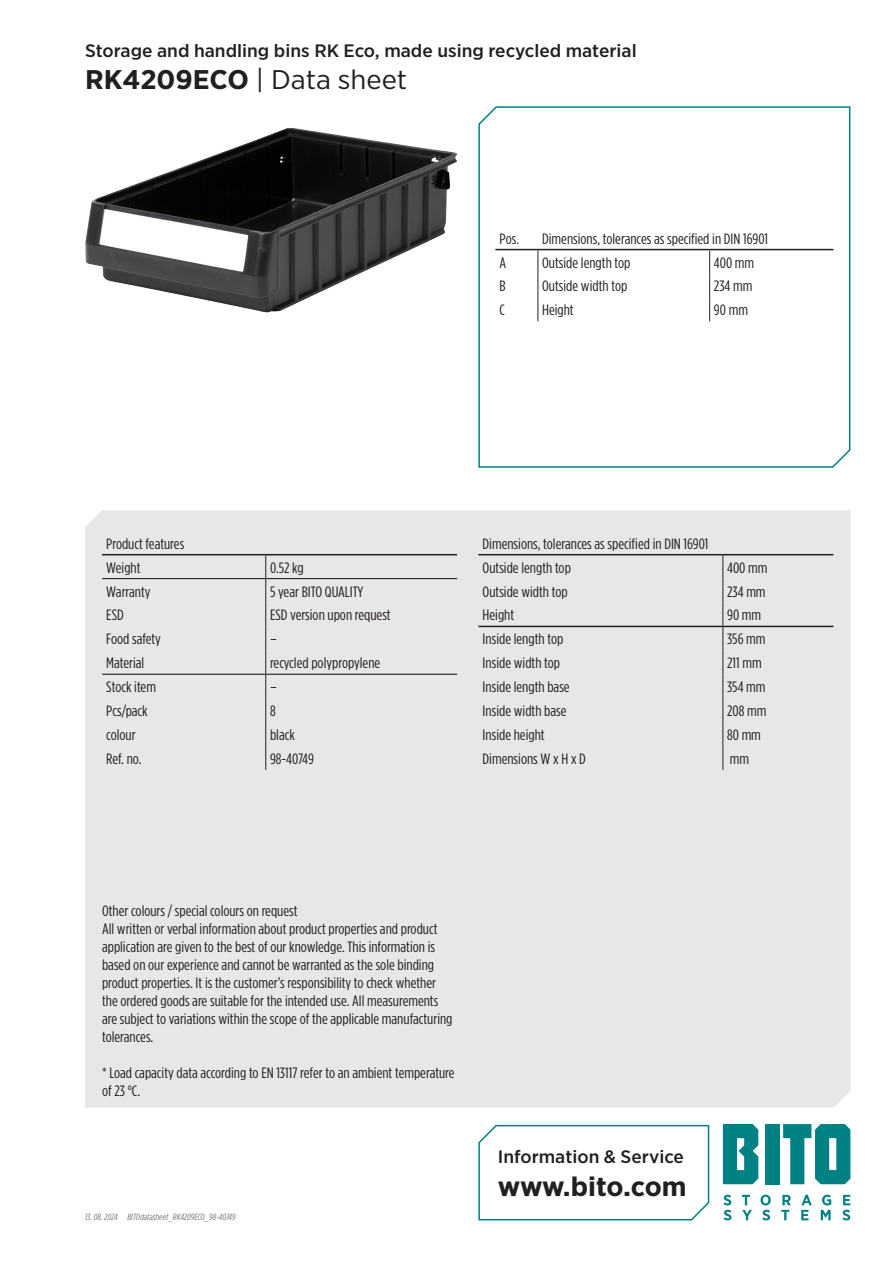
<style>
.page{position:relative;width:893px;height:1263px;background:#fff}
.page>*{position:absolute;margin:0;border:0;box-sizing:border-box;transform-origin:0 0}
.Datenblatt_Überschri{font:27px "Gotham Narrow";color:#231f20;scale:1.1 1}
.t1{font:700 27px "Gotham Narrow";letter-spacing:-.015em;color:#231f20;scale:1.1 1}
.Datenblatt_Überschri-2{font:500 18px "Gotham Narrow";color:#231f20;scale:1.1 1}
.t2{font:15px/18px "Gotham Condensed";color:#231f20;scale:1.1 1}
.Dateiname{font:italic 9px "Gotham Condensed";color:#76787b;scale:1.1 1}
.s1{font-weight:700}
</style>
<div class="page">
<div style="left:85px;top:510px;width:765px;height:598px;background:#e6e7e9"></div>
<div style="left:765px;top:1124px;width:15px;height:60px;background:#008183"></div>
<svg style="left:723px;top:1124px;width:35px;height:60px;background:#1e8f91"></svg>
<svg style="left:783px;top:1124px;width:67px;height:60px"></svg>
<svg style="left:723px;top:1195px;width:8px;height:25px"></svg>
<svg style="left:742px;top:1195px;width:10px;height:25px"></svg>
<svg style="left:761px;top:1195px;width:10px;height:25px"></svg>
<svg style="left:781px;top:1195px;width:10px;height:25px"></svg>
<svg style="left:801px;top:1195px;width:11px;height:25px"></svg>
<svg style="left:821px;top:1195px;width:10px;height:25px"></svg>
<svg style="left:842px;top:1195px;width:8px;height:25px"></svg>
<svg style="left:478px;top:1124px;width:232px;height:97px"></svg>
<svg style="left:478px;top:106px;width:373px;height:362px"></svg>
<hr style="left:102px;top:554px;width:164px;height:1px;background:#231f20">
<hr style="left:266px;top:554px;width:191px;height:1px;background:#231f20">
<hr style="left:102px;top:578px;width:164px;height:1px;background:#231f20">
<hr style="left:266px;top:578px;width:191px;height:1px;background:#231f20">
<hr style="left:102px;top:674px;width:164px;height:1px;background:#231f20">
<hr style="left:266px;top:674px;width:191px;height:1px;background:#231f20">
<svg style="left:265px;top:555px;width:1px;height:215px"></svg>
<hr style="left:478px;top:554px;width:245px;height:1px;background:#231f20">
<hr style="left:723px;top:554px;width:110px;height:1px;background:#231f20">
<hr style="left:478px;top:626px;width:245px;height:1px;background:#231f20">
<hr style="left:723px;top:626px;width:110px;height:1px;background:#231f20">
<svg style="left:722px;top:555px;width:1px;height:215px"></svg>
<img style="left:85px;top:128px;width:372px;height:184px">
<hr style="left:495px;top:249px;width:43px;height:1px;background:#231f20">
<hr style="left:538px;top:249px;width:172px;height:1px;background:#231f20">
<hr style="left:710px;top:249px;width:123px;height:1px;background:#231f20">
<svg style="left:537px;top:250px;width:1px;height:71px"></svg>
<svg style="left:709px;top:250px;width:1px;height:71px"></svg>
<p class="Datenblatt_Überschri-2" style="left:85px;top:39px;width:503px">Storage and handling bins RK Eco, made using recycled material</p>
<p class="Datenblatt_Überschri" style="left:85px;top:63px;width:294px"><span class="s1">RK4209ECO</span> | Data sheet</p>
<p class="t2" style="left:500px;top:229px;width:19px">Pos.</p>
<p class="t2" style="left:542px;top:229px;width:207px">Dimensions, tolerances as specified in DIN 16901</p>
<p class="t2" style="left:500px;top:253px;width:8px">A</p>
<p class="t2" style="left:542px;top:253px;width:82px">Outside length top</p>
<p class="t2" style="left:714px;top:253px;width:38px">400 mm</p>
<p class="t2" style="left:500px;top:277px;width:7px">B</p>
<p class="t2" style="left:542px;top:277px;width:79px">Outside width top</p>
<p class="t2" style="left:714px;top:277px;width:36px">234 mm</p>
<p class="t2" style="left:500px;top:301px;width:6px">C</p>
<p class="t2" style="left:542px;top:301px;width:30px">Height</p>
<p class="t2" style="left:714px;top:301px;width:33px">90 mm</p>
<p class="t2" style="left:106px;top:534px;width:72px">Product features</p>
<p class="t2" style="left:106px;top:558px;width:33px">Weight</p>
<p class="t2" style="left:270px;top:558px;width:32px">0.52 kg</p>
<p class="t2" style="left:106px;top:582px;width:42px">Warranty</p>
<p class="t2" style="left:270px;top:582px;width:86px">5 year BITO QUALITY</p>
<p class="t2" style="left:106px;top:606px;width:17px">ESD</p>
<p class="t2" style="left:270px;top:606px;width:111px">ESD version upon request</p>
<p class="t2" style="left:106px;top:630px;width:51px">Food safety</p>
<p class="t2" style="left:270px;top:630px;width:8px">–</p>
<p class="t2" style="left:106px;top:654px;width:36px">Material</p>
<p class="t2" style="left:270px;top:654px;width:102px">recycled polypropylene</p>
<p class="t2" style="left:106px;top:678px;width:47px">Stock item</p>
<p class="t2" style="left:270px;top:678px;width:8px">–</p>
<p class="t2" style="left:106px;top:702px;width:39px">Pcs/pack</p>
<p class="t2" style="left:270px;top:702px;width:7px">8</p>
<p class="t2" style="left:106px;top:726px;width:28px">colour</p>
<p class="t2" style="left:270px;top:726px;width:24px">black</p>
<p class="t2" style="left:106px;top:749px;width:34px">Ref. no.</p>
<p class="t2" style="left:270px;top:749px;width:41px">98-40749</p>
<p class="t2" style="left:483px;top:534px;width:207px">Dimensions, tolerances as specified in DIN 16901</p>
<p class="t2" style="left:483px;top:558px;width:82px">Outside length top</p>
<p class="t2" style="left:727px;top:558px;width:38px">400 mm</p>
<p class="t2" style="left:483px;top:582px;width:79px">Outside width top</p>
<p class="t2" style="left:727px;top:582px;width:36px">234 mm</p>
<p class="t2" style="left:483px;top:606px;width:30px">Height</p>
<p class="t2" style="left:727px;top:606px;width:33px">90 mm</p>
<p class="t2" style="left:483px;top:630px;width:75px">Inside length top</p>
<p class="t2" style="left:727px;top:630px;width:36px">356 mm</p>
<p class="t2" style="left:483px;top:654px;width:72px">Inside width top</p>
<p class="t2" style="left:727px;top:654px;width:33px">211 mm</p>
<p class="t2" style="left:483px;top:678px;width:81px">Inside length base</p>
<p class="t2" style="left:727px;top:678px;width:36px">354 mm</p>
<p class="t2" style="left:483px;top:702px;width:78px">Inside width base</p>
<p class="t2" style="left:727px;top:702px;width:37px">208 mm</p>
<p class="t2" style="left:483px;top:726px;width:58px">Inside height</p>
<p class="t2" style="left:727px;top:726px;width:32px">80 mm</p>
<p class="t2" style="left:483px;top:749px;width:95px">Dimensions W x H x D</p>
<p class="t2" style="left:730px;top:749px;width:19px">mm</p>
<p class="t2" style="left:102px;top:902px;width:179px">Other colours / special colours on request</p>
<p class="t2" style="left:102px;top:920px;width:320px">All written or verbal information about product properties and product application are given to the best of our knowledge. This information is based on our experience and cannot be warranted as the sole binding product properties. It is the customer’s responsibility to check whether the ordered goods are suitable for the intended use. All measurements are subject to variations within the scope of the applicable manufacturing tolerances.</p>
<p class="t2" style="left:102px;top:1064px;width:322px">* Load capacity data according to EN 13117 refer to an ambient temperature of 23 °C.</p>
<p class="Dateiname" style="left:85px;top:1212px;width:31px">13. 08. 2024</p>
<p class="Dateiname" style="left:128px;top:1212px;width:100px">BITOdatasheet_RK4209ECO_98-40749</p>
<p class="Datenblatt_Überschri-2" style="left:498px;top:1145px;width:171px">Information &amp; Service</p>
<h1 class="t1" style="left:498px;top:1169px;width:173px">www.bito.com</h1>
</div>
